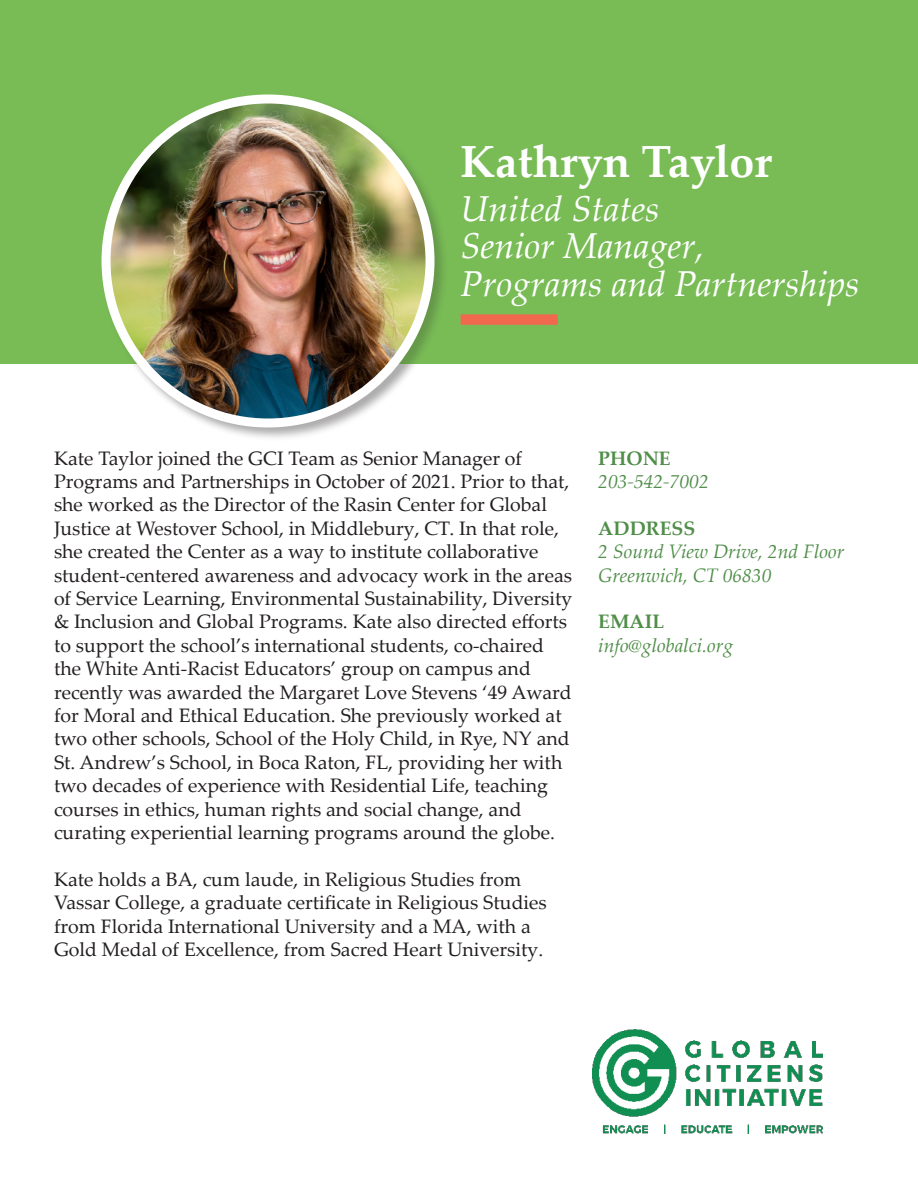
<style>
.page{position:relative;width:918px;height:1188px;background:#fff}
.page>*{position:absolute;margin:0;border:0;box-sizing:border-box;transform-origin:0 0}
.t1{font:700 45px "Palatino Linotype";color:#fff}
.t2{font:italic 36px/37.5px "Palatino Linotype";color:#fff}
.t3{font:19.5px/23.4px "Palatino Linotype";color:#231f20}
.t4{font:italic 19.5px/23.4px "Palatino Linotype";color:#508e49}
.t5{font:700 19.5px "Palatino Linotype";color:#508e49}
</style>
<div class="page">
<img style="left:593px;top:1029px;width:229px;height:105px">
<div style="left:0;top:0;width:918px;height:364px;background:#79bc56"></div>
<div style="left:100px;top:93px;width:349px;height:349px;background:#231f20;opacity:.23"></div>
<img style="left:106px;top:99px;width:324px;height:324px;border-radius:162px">
<div style="left:102px;top:94px;width:333px;height:334px;border:9px solid #fff;border-radius:50%"></div>
<div style="left:461px;top:314px;width:97px;height:11px;background:#f0694f"></div>
<h1 class="t1" style="left:461px;top:130px;width:313px">Kathryn Taylor</h1>
<h2 class="t2" style="left:461px;top:188px;width:400px">United States<br>Senior Manager,<br>Programs and Partnerships</h2>
<p class="t3" style="left:54px;top:445px;width:520px">Kate Taylor joined the GCI Team as Senior Manager of Programs and Partnerships in October of 2021. Prior to that, she worked as the Director of the Rasin Center for Global Justice at Westover School, in Middlebury, CT. In that role, she created the Center as a way to institute collaborative student-centered awareness and advocacy work in the areas of Service Learning, Environmental Sustainability, Diversity &amp; Inclusion and Global Programs. Kate also directed efforts to support the school’s international students, co-chaired the White Anti-Racist Educators’ group on campus and recently was awarded the Margaret Love Stevens ‘49 Award for Moral and Ethical Education. She previously worked at two other schools, School of the Holy Child, in Rye, NY and St. Andrew’s School, in Boca Raton, FL, providing her with two decades of experience with Residential Life, teaching courses in ethics, human rights and social change, and curating experiential learning programs around the globe.</p>
<p class="t3" style="left:54px;top:867px;width:494px">Kate holds a BA, cum laude, in Religious Studies from Vassar College, a graduate certificate in Religious Studies from Florida International University and a MA, with a Gold Medal of Excellence, from Sacred Heart University.</p>
<p class="t5" style="left:598px;top:444px;width:74px">PHONE</p>
<p class="t4" style="left:598px;top:469px;width:112px">203-542-7002</p>
<p class="t5" style="left:598px;top:514px;width:99px">ADDRESS</p>
<p class="t4" style="left:598px;top:539px;width:248px">2 Sound View Drive, 2nd Floor<br>Greenwich, CT 06830</p>
<p class="t5" style="left:598px;top:608px;width:67px">EMAIL</p>
<p class="t4" style="left:598px;top:633px;width:136px">info@globalci.org</p>
</div>
